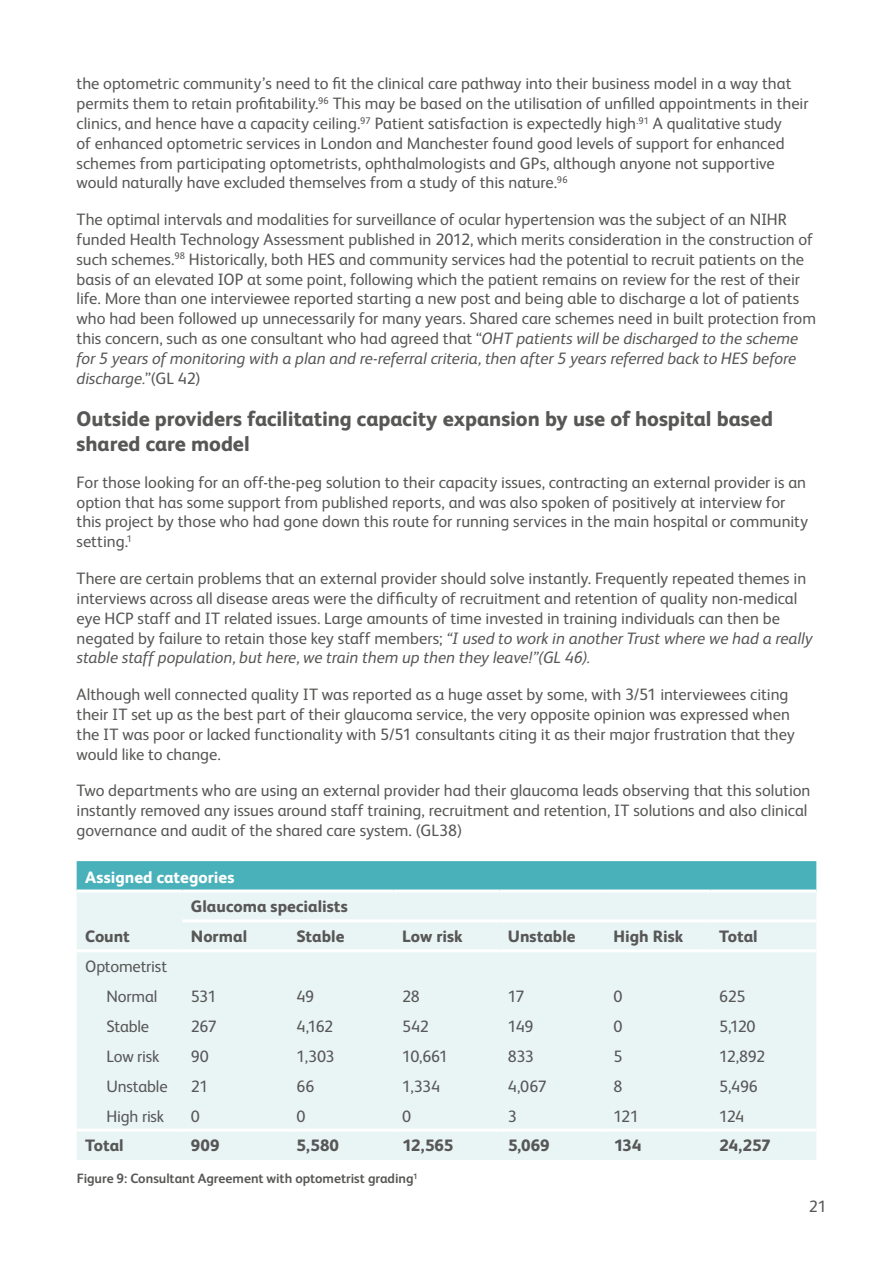
<style>
.page{position:relative;width:893px;height:1263px;background:#fff}
.page>*{position:absolute;margin:0;border:0;box-sizing:border-box;transform-origin:0 0}
.t1{font:800 21px/25.2px "FS Albert";letter-spacing:-.005em;color:#575756}
.t2{font:16.5px/19.8px "FS Albert";color:#575756}
.t3{font:800 16.5px "FS Albert";color:#575756}
.t4{font:800 16.5px "FS Albert";color:#fff}
.t5{font:700 13.5px "FS Albert";letter-spacing:-.005em;color:#575756}
.s1{font-style:italic}
</style>
<div class="page">
<div style="left:77px;top:861px;width:739px;height:28px;background:#49b1ba"></div>
<div style="left:77px;top:892px;width:739px;height:268px;background:#e9f4f5"></div>
<hr style="left:182px;top:919px;width:106px;height:3px;background:#fff">
<hr style="left:288px;top:919px;width:106px;height:3px;background:#fff">
<hr style="left:394px;top:919px;width:105px;height:3px;background:#fff">
<hr style="left:499px;top:919px;width:106px;height:3px;background:#fff">
<hr style="left:605px;top:919px;width:106px;height:3px;background:#fff">
<hr style="left:711px;top:919px;width:105px;height:3px;background:#fff">
<hr style="left:77px;top:949px;width:105px;height:3px;background:#fff">
<hr style="left:182px;top:949px;width:106px;height:3px;background:#fff">
<hr style="left:288px;top:949px;width:106px;height:3px;background:#fff">
<hr style="left:394px;top:949px;width:105px;height:3px;background:#fff">
<hr style="left:499px;top:949px;width:106px;height:3px;background:#fff">
<hr style="left:605px;top:949px;width:106px;height:3px;background:#fff">
<hr style="left:711px;top:949px;width:105px;height:3px;background:#fff">
<hr style="left:77px;top:1128px;width:105px;height:3px;background:#fff">
<hr style="left:182px;top:1128px;width:106px;height:3px;background:#fff">
<hr style="left:288px;top:1128px;width:106px;height:3px;background:#fff">
<hr style="left:394px;top:1128px;width:105px;height:3px;background:#fff">
<hr style="left:499px;top:1128px;width:106px;height:3px;background:#fff">
<hr style="left:605px;top:1128px;width:106px;height:3px;background:#fff">
<hr style="left:711px;top:1128px;width:105px;height:3px;background:#fff">
<p class="t2" style="left:77px;top:74px;width:733px">the optometric community’s need to fit the clinical care pathway into their business model in a way that permits them to retain profitability.<sup>96</sup> This may be based on the utilisation of unfilled appointments in their clinics, and hence have a capacity ceiling.<sup>97</sup> Patient satisfaction is expectedly high<sup>.91</sup> A qualitative study<br>of enhanced optometric services in London and Manchester found good levels of support for enhanced schemes from participating optometrists, ophthalmologists and GPs, although anyone not supportive would naturally have excluded themselves from a study of this nature.<sup>96</sup></p>
<p class="t2" style="left:77px;top:210px;width:741px">The optimal intervals and modalities for surveillance of ocular hypertension was the subject of an NIHR funded Health Technology Assessment published in 2012, which merits consideration in the construction of such schemes.<sup>98</sup> Historically, both HES and community services had the potential to recruit patients on the basis of an elevated IOP at some point, following which the patient remains on review for the rest of their life. More than one interviewee reported starting a new post and being able to discharge a lot of patients who had been followed up unnecessarily for many years. Shared care schemes need in built protection from this concern, such as one consultant who had agreed that “<span class="s1">OHT patients will be discharged to the scheme for 5 years of monitoring with a plan and re-referral criteria, then after 5 years referred back to HES before discharge.</span>”(GL 42)</p>
<p class="t1" style="left:77px;top:406px;width:698px">Outside providers facilitating capacity expansion by use of hospital based shared care model</p>
<p class="t2" style="left:77px;top:472px;width:733px">For those looking for an off-the-peg solution to their capacity issues, contracting an external provider is an option that has some support from published reports, and was also spoken of positively at interview for this project by those who had gone down this route for running services in the main hospital or community setting.<sup>1</sup></p>
<p class="t2" style="left:77px;top:568px;width:738px">There are certain problems that an external provider should solve instantly. Frequently repeated themes in interviews across all disease areas were the difficulty of recruitment and retention of quality non-medical eye HCP staff and IT related issues. Large amounts of time invested in training individuals can then be negated by failure to retain those key staff members; <span class="s1">“I used to work in another Trust where we had a really stable staff population, but here, we train them up then they leave!”(GL 46).</span></p>
<p class="t2" style="left:77px;top:684px;width:720px">Although well connected quality IT was reported as a huge asset by some, with 3/51 interviewees citing their IT set up as the best part of their glaucoma service, the very opposite opinion was expressed when the IT was poor or lacked functionality with 5/51 consultants citing it as their major frustration that they would like to change.</p>
<p class="t2" style="left:77px;top:781px;width:735px">Two departments who are using an external provider had their glaucoma leads observing that this solution instantly removed any issues around staff training, recruitment and retention, IT solutions and also clinical governance and audit of the shared care system. (GL38)</p>
<p class="t4" style="left:85px;top:867px;width:151px">Assigned categories</p>
<p class="t3" style="left:191px;top:897px;width:159px">Glaucoma specialists</p>
<p class="t3" style="left:85px;top:927px;width:46px">Count</p>
<p class="t3" style="left:191px;top:927px;width:58px">Normal</p>
<p class="t3" style="left:297px;top:927px;width:49px">Stable</p>
<p class="t3" style="left:402px;top:927px;width:62px">Low risk</p>
<p class="t3" style="left:508px;top:927px;width:69px">Unstable</p>
<p class="t3" style="left:614px;top:927px;width:71px">High Risk</p>
<p class="t3" style="left:719px;top:927px;width:40px">Total</p>
<p class="t2" style="left:106px;top:951px;width:62px;line-height:29.8px;text-indent:-21px">Optometrist<br>Normal</p>
<p class="t2" style="left:191px;top:986px;width:27px">531</p>
<p class="t2" style="left:297px;top:986px;width:19px">49</p>
<p class="t2" style="left:402px;top:986px;width:19px">28</p>
<p class="t2" style="left:508px;top:986px;width:18px">17</p>
<p class="t2" style="left:614px;top:986px;width:11px">0</p>
<p class="t2" style="left:719px;top:986px;width:28px">625</p>
<p class="t2" style="left:106px;top:1016px;width:44px">Stable</p>
<p class="t2" style="left:191px;top:1016px;width:28px">267</p>
<p class="t2" style="left:297px;top:1016px;width:38px">4,162</p>
<p class="t2" style="left:402px;top:1016px;width:28px">542</p>
<p class="t2" style="left:508px;top:1016px;width:27px">149</p>
<p class="t2" style="left:614px;top:1016px;width:11px">0</p>
<p class="t2" style="left:719px;top:1016px;width:38px">5,120</p>
<p class="t2" style="left:106px;top:1046px;width:54px">Low risk</p>
<p class="t2" style="left:191px;top:1046px;width:20px">90</p>
<p class="t2" style="left:297px;top:1046px;width:39px">1,303</p>
<p class="t2" style="left:402px;top:1046px;width:47px">10,661</p>
<p class="t2" style="left:508px;top:1046px;width:27px">833</p>
<p class="t2" style="left:614px;top:1046px;width:11px">5</p>
<p class="t2" style="left:719px;top:1046px;width:47px">12,892</p>
<p class="t2" style="left:107px;top:1076px;width:63px">Unstable</p>
<p class="t2" style="left:191px;top:1076px;width:19px">21</p>
<p class="t2" style="left:297px;top:1076px;width:19px">66</p>
<p class="t2" style="left:402px;top:1076px;width:39px">1,334</p>
<p class="t2" style="left:508px;top:1076px;width:40px">4,067</p>
<p class="t2" style="left:614px;top:1076px;width:11px">8</p>
<p class="t2" style="left:719px;top:1076px;width:40px">5,496</p>
<p class="t2" style="left:107px;top:1106px;width:59px">High risk</p>
<p class="t2" style="left:191px;top:1106px;width:11px">0</p>
<p class="t2" style="left:297px;top:1106px;width:11px">0</p>
<p class="t2" style="left:402px;top:1106px;width:11px">0</p>
<p class="t2" style="left:508px;top:1106px;width:11px">3</p>
<p class="t2" style="left:614px;top:1106px;width:27px">121</p>
<p class="t2" style="left:719px;top:1106px;width:26px">124</p>
<p class="t3" style="left:85px;top:1136px;width:40px">Total</p>
<p class="t3" style="left:191px;top:1136px;width:30px">909</p>
<p class="t3" style="left:297px;top:1136px;width:44px">5,580</p>
<p class="t3" style="left:402px;top:1136px;width:52px">12,565</p>
<p class="t3" style="left:508px;top:1136px;width:43px">5,069</p>
<p class="t3" style="left:614px;top:1136px;width:29px">134</p>
<p class="t3" style="left:719px;top:1136px;width:53px">24,257</p>
<p class="t5" style="left:77px;top:1171px;width:342px">Figure 9: Consultant Agreement with optometrist grading<sup>1</sup></p>
<p class="t2" style="left:809px;top:1196px;width:19px">21</p>
</div>
